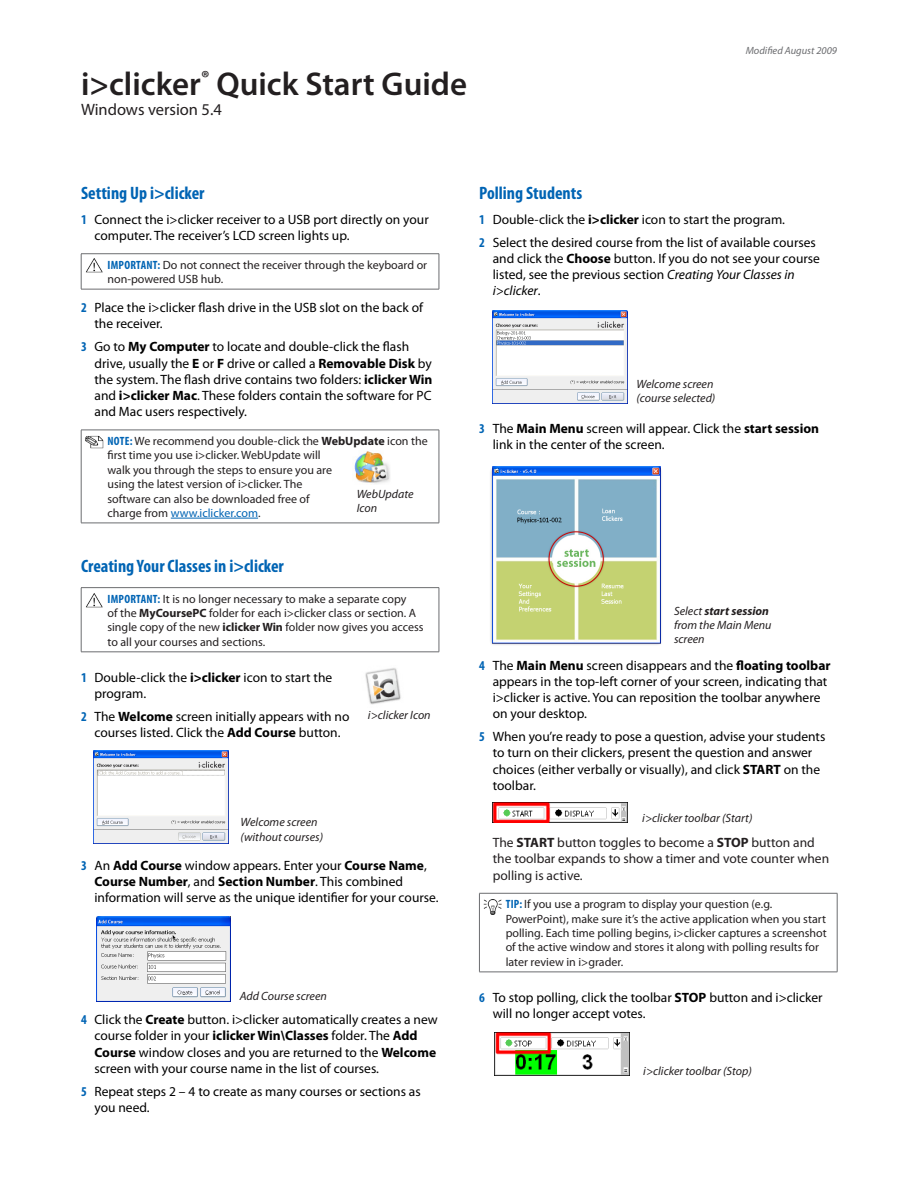
<style>
.page{position:relative;width:918px;height:1188px;background:#fff}
.page>*{position:absolute;margin:0;border:0;box-sizing:border-box;transform-origin:0 0}
.Guide_Title{font:600 33px "Myriad Pro";color:#231f20}
.Guide_Head{font:700 condensed 18px "Myriad Pro";color:#0064b4}
.Body{font:16.5px "Myriad Pro";color:#231f20}
.Number_Step{font:13.5px/16.2px "Myriad Pro";color:#000}
.Body-2{font:13.5px/16.2px "Myriad Pro";color:#231f20}
.Callout_Box{font:12px/14.4px "Myriad Pro";color:#231f20}
.t1{font:italic 12px/14.4px "Myriad Pro";color:#231f20}
.t2{font:italic 10.5px "Myriad Pro";color:#6c6d70}
.s1{font-weight:700;font-stretch:condensed;color:#0064b4}
.s2{font-weight:700}
.s3{color:#0064b4}
.s4{font-style:italic}
</style>
<div class="page">
<hr style="left:81px;top:253px;width:358px;height:1px;background:#6c6d70">
<hr style="left:81px;top:254px;width:1px;height:35px;background:#6c6d70">
<hr style="left:439px;top:254px;width:1px;height:35px;background:#6c6d70">
<hr style="left:81px;top:289px;width:358px;height:1px;background:#6c6d70">
<hr style="left:81px;top:430px;width:358px;height:1px;background:#6c6d70">
<hr style="left:81px;top:430px;width:1px;height:93px;background:#6c6d70">
<hr style="left:439px;top:430px;width:1px;height:93px;background:#6c6d70">
<hr style="left:81px;top:523px;width:358px;height:1px;background:#6c6d70">
<hr style="left:171px;top:518px;width:87px;height:1px;background:#0064b4">
<hr style="left:81px;top:587px;width:358px;height:1px;background:#6c6d70">
<hr style="left:81px;top:588px;width:1px;height:64px;background:#6c6d70">
<hr style="left:439px;top:588px;width:1px;height:64px;background:#6c6d70">
<hr style="left:81px;top:652px;width:358px;height:1px;background:#6c6d70">
<img style="left:94px;top:751px;width:135px;height:92px">
<img style="left:96px;top:916px;width:134px;height:85px">
<img style="left:86px;top:258px;width:17px;height:15px">
<img style="left:85px;top:435px;width:19px;height:14px">
<img style="left:354px;top:451px;width:36px;height:34px">
<img style="left:365px;top:668px;width:36px;height:37px">
<img style="left:493px;top:311px;width:135px;height:92px">
<img style="left:490px;top:467px;width:172px;height:178px">
<img style="left:493px;top:802px;width:135px;height:21px">
<hr style="left:479px;top:893px;width:358px;height:1px;background:#6c6d70">
<hr style="left:479px;top:893px;width:1px;height:79px;background:#6c6d70">
<hr style="left:837px;top:893px;width:1px;height:79px;background:#6c6d70">
<hr style="left:479px;top:972px;width:358px;height:1px;background:#6c6d70">
<img style="left:494px;top:1033px;width:135px;height:43px">
<img style="left:483px;top:899px;width:19px;height:16px">
<img style="left:86px;top:593px;width:17px;height:15px">
<p class="Guide_Title" style="left:81px;top:63px;width:388px">i&gt;clicker<sup>®</sup> Quick Start Guide</p>
<p class="Body" style="left:81px;top:99px;width:142px">Windows version 5.4</p>
<p class="t2" style="left:746px;top:44px;width:93px">Modified August 2009</p>
<p class="Guide_Head" style="left:81px;top:181px;width:125px">Setting Up i&gt;clicker</p>
<p class="Number_Step" style="left:94px;top:211px;width:336px;text-indent:-14px"><span class="s1">1</span> Connect the i&gt;clicker receiver to a USB port directly on your computer. The receiver’s LCD screen lights up.</p>
<p class="Callout_Box" style="left:107px;top:257px;width:321px"><span class="s1">IMPORTANT:</span> Do not connect the receiver through the keyboard or non-powered USB hub.</p>
<p class="Number_Step" style="left:94px;top:299px;width:330px;text-indent:-14px"><span class="s1">2</span> Place the i&gt;clicker flash drive in the USB slot on the back of the receiver.</p>
<p class="Number_Step" style="left:94px;top:339px;width:339px;text-indent:-14px"><span class="s1">3</span> Go to <span class="s2">My Computer</span> to locate and double-click the flash drive, usually the <span class="s2">E</span> or <span class="s2">F</span> drive or called a <span class="s2">Removable Disk</span> by the system. The flash drive contains two folders: <span class="s2">iclicker Win </span>and <span class="s2">i&gt;clicker Mac</span>. These folders contain the software for PC and Mac users respectively.</p>
<p class="Callout_Box" style="left:107px;top:433px;width:322px"><span class="s1">NOTE:</span> We recommend you double-click the <span class="s2">WebUpdate</span> icon the first time you use i&gt;clicker. WebUpdate will<br>walk you through the steps to ensure you are<br>using the latest version of i&gt;clicker. The<br>software can also be downloaded free of<br>charge from <span class="s3">www.iclicker.com</span>.</p>
<p class="Guide_Head" style="left:81px;top:554px;width:204px">Creating Your Classes in i&gt;clicker</p>
<p class="Callout_Box" style="left:107px;top:591px;width:318px"><span class="s1">IMPORTANT:</span> It is no longer necessary to make a separate copy<br>of the <span class="s2">MyCoursePC</span> folder for each i&gt;clicker class or section. A single copy of the new <span class="s2">iclicker Win</span> folder now gives you access to all your courses and sections.</p>
<p class="Number_Step" style="left:94px;top:669px;width:239px;text-indent:-14px"><span class="s1">1</span> Double-click the <span class="s2">i&gt;clicker</span> icon to start the program.</p>
<p class="Number_Step" style="left:81px;top:708px;width:270px;text-align:center"><span class="s1">2</span> The <span class="s2">Welcome</span> screen initially appears with no courses listed. Click the <span class="s2">Add Course</span> button.</p>
<p class="t1" style="left:357px;top:486px;width:58px">WebUpdate</p>
<p class="t1" style="left:357px;top:501px;width:22px">Icon</p>
<p class="t1" style="left:368px;top:707px;width:64px">i&gt;clicker Icon</p>
<p class="t1" style="left:241px;top:815px;width:84px">Welcome screen (without courses)</p>
<p class="Number_Step" style="left:94px;top:857px;width:346px;text-indent:-14px"><span class="s1">3</span> An <span class="s2">Add Course</span> window appears. Enter your <span class="s2">Course Name</span>,<br><span class="s2">Course Number</span>, and <span class="s2">Section Number</span>. This combined information will serve as the unique identifier for your course.</p>
<p class="t1" style="left:240px;top:989px;width:89px">Add Course screen</p>
<p class="Number_Step" style="left:94px;top:1011px;width:345px;text-indent:-14px"><span class="s1">4</span> Click the <span class="s2">Create</span> button. i&gt;clicker automatically creates a new course folder in your <span class="s2">iclicker Win\Classes</span> folder. The <span class="s2">Add Course</span> window closes and you are returned to the <span class="s2">Welcome </span>screen with your course name in the list of courses.</p>
<p class="Number_Step" style="left:94px;top:1083px;width:328px;text-indent:-14px"><span class="s1">5</span> Repeat steps 2 – 4 to create as many courses or sections as you need.</p>
<p class="Guide_Head" style="left:479px;top:181px;width:105px">Polling Students</p>
<p class="Number_Step" style="left:479px;top:211px;width:307px"><span class="s1">1</span> Double-click the <span class="s2">i&gt;clicker</span> icon to start the program.</p>
<p class="Number_Step" style="left:493px;top:234px;width:329px;text-indent:-14px"><span class="s1">2</span> Select the desired course from the list of available courses and click the <span class="s2">Choose</span> button. If you do not see your course listed, see the previous section <span class="s4">Creating Your Classes in i&gt;clicker</span>.</p>
<p class="t1" style="left:637px;top:376px;width:80px">Welcome screen (course selected)</p>
<p class="Number_Step" style="left:493px;top:420px;width:328px;text-indent:-14px"><span class="s1">3</span> The <span class="s2">Main Menu</span> screen will appear. Click the <span class="s2">start session </span>link in the center of the screen.</p>
<p class="t1" style="left:674px;top:603px;width:99px">Select <span class="s2">start session </span>from the Main Menu screen</p>
<p class="Number_Step" style="left:493px;top:657px;width:339px;text-indent:-14px"><span class="s1">4</span> The <span class="s2">Main Menu</span> screen disappears and the <span class="s2">floating toolbar </span>appears in the top-left corner of your screen, indicating that i&gt;clicker is active. You can reposition the toolbar anywhere on your desktop.</p>
<p class="Number_Step" style="left:493px;top:728px;width:334px;text-indent:-14px"><span class="s1">5</span> When you’re ready to pose a question, advise your students to turn on their clickers, present the question and answer choices (either verbally or visually), and click <span class="s2">START</span> on the toolbar.</p>
<p class="t1" style="left:642px;top:810px;width:112px">i&gt;clicker toolbar (Start)</p>
<p class="Body-2" style="left:493px;top:834px;width:338px">The <span class="s2">START</span> button toggles to become a <span class="s2">STOP</span> button and the toolbar expands to show a timer and vote counter when polling is active.</p>
<p class="Callout_Box" style="left:506px;top:897px;width:323px"><span class="s1">TIP:</span> If you use a program to display your question (e.g.<br>PowerPoint), make sure it’s the active application when you start polling. Each time polling begins, i&gt;clicker captures a screenshot of the active window and stores it along with polling results for later review in i&gt;grader.</p>
<p class="Number_Step" style="left:493px;top:989px;width:331px;text-indent:-14px"><span class="s1">6</span> To stop polling, click the toolbar <span class="s2">STOP</span> button and i&gt;clicker will no longer accept votes.</p>
<p class="t1" style="left:643px;top:1064px;width:110px">i&gt;clicker toolbar (Stop)</p>
</div>
